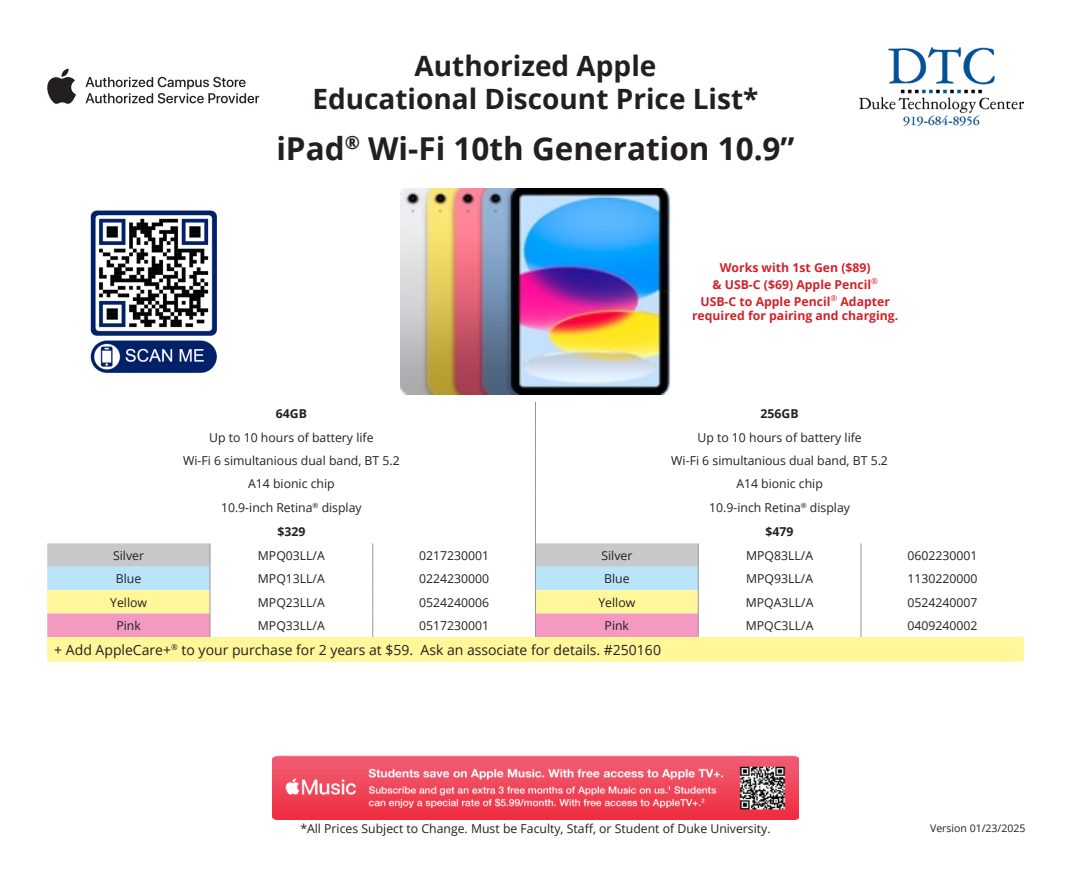
<style>
.page{position:relative;width:1071px;height:882px;background:#fff}
.page>*{position:absolute;margin:0;border:0;box-sizing:border-box;transform-origin:0 0}
.t1{font:700 31.5px "Open Sans";color:#231f20}
.t2{font:700 28px "Open Sans";color:#231f20}
.t3{font:14px "Open Sans";color:#231f20}
.t4{font:12.25px "Open Sans";color:#231f20}
.t5{font:700 12.25px/16.8px "Open Sans";color:#d1232a;text-align:center}
.t6{font:700 12.25px "Open Sans";color:#231f20}
.t7{font:10.5px "Open Sans";color:#231f20}
</style>
<div class="page">
<svg style="left:47px;top:590px;width:977px;height:72px;fill:#fff79a"></svg>
<svg style="left:861px;top:543px;width:1px;height:94px"></svg>
<svg style="left:47px;top:402px;width:652px;height:235px"></svg>
<img style="left:90px;top:210px;width:127px;height:163px">
<img style="left:401px;top:188px;width:269px;height:207px">
<img style="left:860px;top:47px;width:164px;height:78px">
<svg style="left:47px;top:69px;width:29px;height:35px"></svg>
<svg style="left:86px;top:77px;width:173px;height:26px"></svg>
<img style="left:273px;top:755px;width:525px;height:64px">
<p class="t2" style="left:415px;top:46px;width:243px">Authorized Apple</p>
<p class="t2" style="left:312px;top:79px;width:448px">Educational Discount Price List*</p>
<p class="t1" style="left:276px;top:126px;width:520px">iPad<sup>®</sup> Wi-Fi 10th Generation 10.9”</p>
<p class="t5" style="left:700px;top:259px;width:191px">Works with 1st Gen ($89)<br>&amp; USB-C ($69) Apple Pencil<sup>®<br></sup>USB-C to Apple Pencil<sup>®</sup> Adapter</p>
<p class="t5" style="left:692px;top:307px;width:208px">required for pairing and charging.</p>
<p class="t6" style="left:276px;top:405px;width:33px">64GB</p>
<p class="t6" style="left:761px;top:405px;width:40px">256GB</p>
<p class="t4" style="left:209px;top:429px;width:166px">Up to 10 hours of battery life</p>
<p class="t4" style="left:697px;top:429px;width:166px">Up to 10 hours of battery life</p>
<p class="t4" style="left:183px;top:452px;width:218px">Wi-Fi 6 simultanious dual band, BT 5.2</p>
<p class="t4" style="left:671px;top:452px;width:218px">Wi-Fi 6 simultanious dual band, BT 5.2</p>
<p class="t4" style="left:248px;top:476px;width:88px">A14 bionic chip</p>
<p class="t4" style="left:736px;top:476px;width:88px">A14 bionic chip</p>
<p class="t4" style="left:221px;top:499px;width:142px">10.9-inch Retina<sup>®</sup> display</p>
<p class="t4" style="left:709px;top:499px;width:142px">10.9-inch Retina<sup>®</sup> display</p>
<p class="t6" style="left:277px;top:523px;width:29px">$329</p>
<p class="t6" style="left:766px;top:523px;width:29px">$479</p>
<p class="t4" style="left:113px;top:547px;width:32px">Silver</p>
<p class="t4" style="left:258px;top:547px;width:68px">MPQ03LL/A</p>
<p class="t4" style="left:419px;top:547px;width:72px">0217230001</p>
<p class="t4" style="left:601px;top:547px;width:32px">Silver</p>
<p class="t4" style="left:746px;top:547px;width:68px">MPQ83LL/A</p>
<p class="t4" style="left:907px;top:547px;width:72px">0602230001</p>
<p class="t4" style="left:116px;top:570px;width:27px">Blue</p>
<p class="t4" style="left:258px;top:570px;width:68px">MPQ13LL/A</p>
<p class="t4" style="left:419px;top:570px;width:72px">0224230000</p>
<p class="t4" style="left:604px;top:570px;width:27px">Blue</p>
<p class="t4" style="left:746px;top:570px;width:68px">MPQ93LL/A</p>
<p class="t4" style="left:907px;top:570px;width:72px">1130220000</p>
<p class="t4" style="left:110px;top:594px;width:38px">Yellow</p>
<p class="t4" style="left:258px;top:594px;width:68px">MPQ23LL/A</p>
<p class="t4" style="left:419px;top:594px;width:72px">0524240006</p>
<p class="t4" style="left:598px;top:594px;width:38px">Yellow</p>
<p class="t4" style="left:746px;top:594px;width:69px">MPQA3LL/A</p>
<p class="t4" style="left:907px;top:594px;width:72px">0524240007</p>
<p class="t4" style="left:116px;top:617px;width:26px">Pink</p>
<p class="t4" style="left:258px;top:617px;width:68px">MPQ33LL/A</p>
<p class="t4" style="left:419px;top:617px;width:72px">0517230001</p>
<p class="t4" style="left:605px;top:617px;width:26px">Pink</p>
<p class="t4" style="left:746px;top:617px;width:69px">MPQC3LL/A</p>
<p class="t4" style="left:907px;top:617px;width:72px">0409240002</p>
<p class="t3" style="left:54px;top:640px;width:608px">+ Add AppleCare+<sup>®</sup> to your purchase for 2 years at $59. Ask an associate for details. #250160</p>
<p class="t4" style="left:300px;top:821px;width:472px">*All Prices Subject to Change. Must be Faculty, Staff, or Student of Duke University.</p>
<p class="t7" style="left:930px;top:821px;width:97px">Version 01/23/2025</p>
</div>
